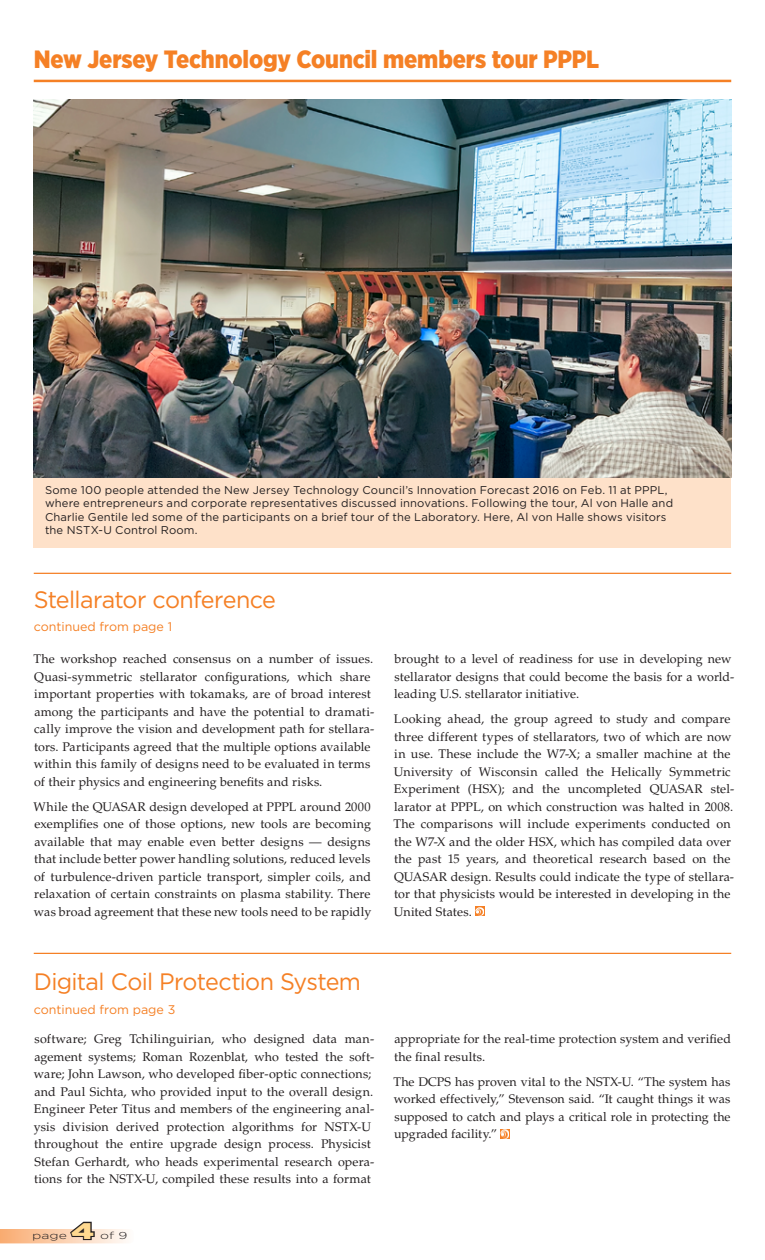
<style>
.page{position:relative;width:765px;height:1260px;background:#fff}
.page>*{position:absolute;margin:0;border:0;box-sizing:border-box;transform-origin:0 0}
.t1{font:900 25px "Gotham Narrow";letter-spacing:-.01em;color:#f58025}
.t2{font:23.75px "Gotham";letter-spacing:-.03em;color:#f58025}
.t3{font:900 22.5px "Gotham";color:#ffd990;scale:1.5 1}
.t4{font:12.5px/17.5px "Palatino LT Std";letter-spacing:.01em;color:#231f20}
.t5{font:12.5px "Gotham";color:#f58025}
.t6{font:11.25px/13.5px "Gotham";letter-spacing:.01em;color:#231f20}
.t7{font:300 10px "Gotham";color:#231f20;scale:1.4 1}
</style>
<div class="page">
<svg style="left:476px;top:907px;width:8px;height:9px"></svg>
<svg style="left:500px;top:1129px;width:9px;height:9px"></svg>
<svg style="left:501px;top:1130px;width:8px;height:8px"></svg>
<hr style="left:34px;top:573px;width:697px;height:1px;background:#f58025">
<hr style="left:34px;top:953px;width:697px;height:1px;background:#f58025">
<div style="left:34px;top:478px;width:697px;height:70px;background:#fee1c9"></div>
<img style="left:34px;top:99px;width:697px;height:379px">
<svg style="left:0;top:1221px;width:126px;height:22px"></svg>
<hr style="left:34px;top:80px;width:697px;height:2px;background:#f58025">
<h1 class="t1" style="left:34px;top:43px;width:567px">New Jersey Technology Council members tour PPPL</h1>
<p class="t6" style="left:45px;top:483px;width:630px">Some 100 people attended the New Jersey Technology Council’s Innovation Forecast 2016 on Feb. 11 at PPPL, where entrepreneurs and corporate representatives discussed innovations. Following the tour, Al von Halle and Charlie Gentile led some of the participants on a brief tour of the Laboratory. Here, Al von Halle shows visitors the NSTX-U Control Room.</p>
<h2 class="t2" style="left:34px;top:584px;width:244px">Stellarator conference</h2>
<p class="t5" style="left:34px;top:619px;width:140px">continued from page 1</p>
<p class="t4" style="left:33px;top:651px;width:342px">The workshop reached consensus on a number of issues.<br>Quasi-symmetric stellarator configurations, which share important properties with tokamaks, are of broad interest among the participants and have the potential to dramati&shy;cally improve the vision and development path for stellara&shy;tors. Participants agreed that the multiple options available within this family of designs need to be evaluated in terms of their physics and engineering benefits and risks.</p>
<p class="t4" style="left:34px;top:798px;width:339px;text-align:justify">While the QUASAR design developed at PPPL around 2000 exemplifies one of those options, new tools are becoming available that may enable even better designs — designs that include better power handling solutions, reduced levels of turbulence-driven particle transport, simpler coils, and relaxation of certain constraints on plasma stability. There was broad agreement that these new tools need to be rapidly</p>
<p class="t4" style="left:394px;top:651px;width:342px">brought to a level of readiness for use in developing new stellarator designs that could become the basis for a world&shy;leading U.S. stellarator initiative.</p>
<p class="t4" style="left:393px;top:711px;width:342px">Looking ahead, the group agreed to study and compare three different types of stellarators, two of which are now in use. These include the W7-X; a smaller machine at the University of Wisconsin called the Helically Symmetric Experiment (HSX); and the uncompleted QUASAR stel&shy;larator at PPPL, on which construction was halted in 2008.<br>The comparisons will include experiments conducted on the W7-X and the older HSX, which has compiled data over the past 15 years, and theoretical research based on the QUASAR design. Results could indicate the type of stellara&shy;tor that physicists would be interested in developing in the United States.</p>
<h2 class="t2" style="left:34px;top:967px;width:329px">Digital Coil Protection System</h2>
<p class="t5" style="left:34px;top:1001px;width:143px">continued from page 3</p>
<p class="t4" style="left:34px;top:1031px;width:342px">software; Greg Tchilinguirian, who designed data man&shy;agement systems; Roman Rozenblat, who tested the soft&shy;ware; John Lawson, who developed fiber-optic connections; and Paul Sichta, who provided input to the overall design.<br>Engineer Peter Titus and members of the engineering anal&shy;ysis division derived protection algorithms for NSTX-U throughout the entire upgrade design process. Physicist Stefan Gerhardt, who heads experimental research opera&shy;tions for the NSTX-U, compiled these results into a format</p>
<p class="t7" style="left:32px;top:1229px;width:26px">page</p>
<h3 class="t3" style="left:71px;top:1215px;width:17px">4</h3>
<p class="t7" style="left:100px;top:1229px;width:21px">of 9</p>
<p class="t4" style="left:394px;top:1031px;width:338px">appropriate for the real-time protection system and verified the final results.</p>
<p class="t4" style="left:393px;top:1073px;width:339px;text-align:justify">The DCPS has proven vital to the NSTX-U. “The system has worked effectively,” Stevenson said. “It caught things it was supposed to catch and plays a critical role in protecting the upgraded facility.”</p>
</div>
